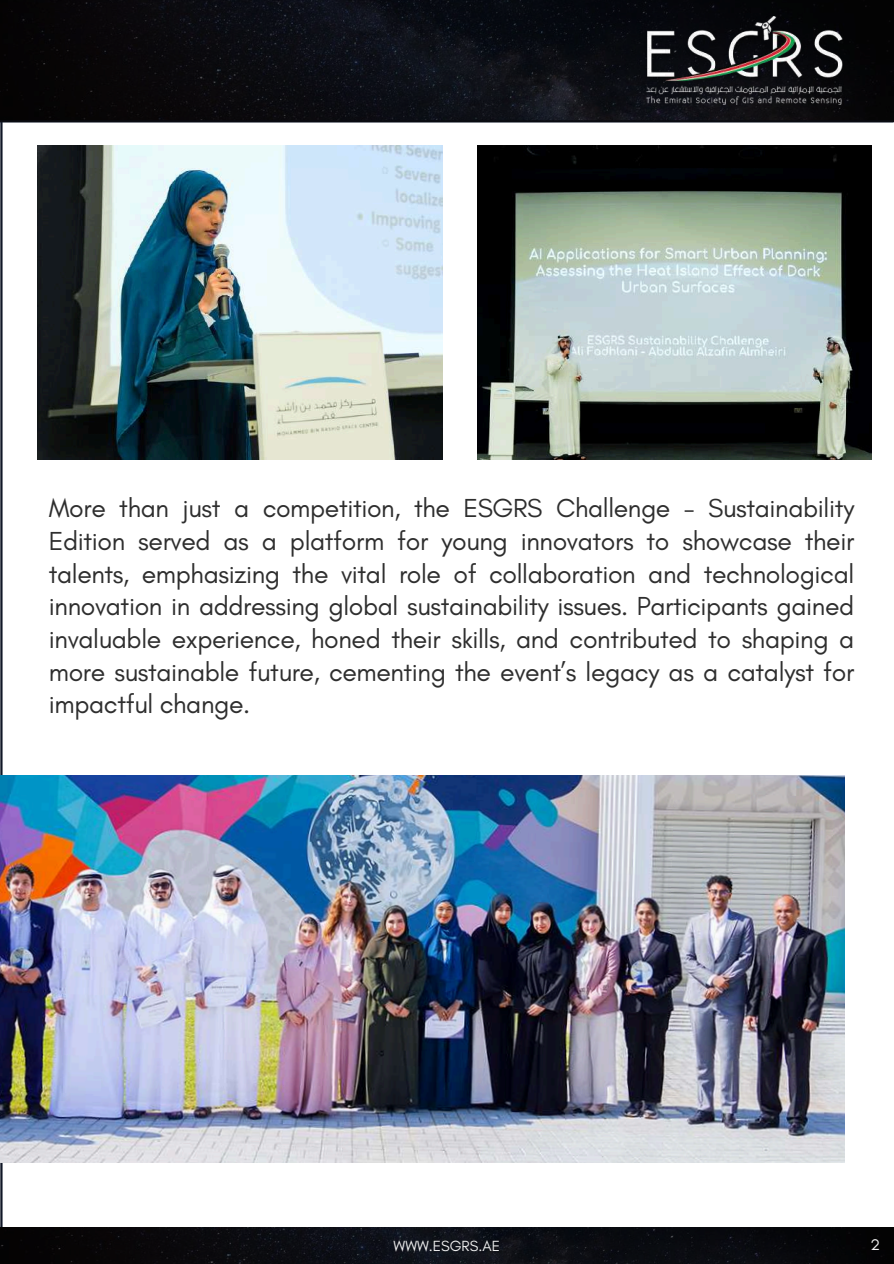
<style>
.page{position:relative;width:894px;height:1264px;background:#fff}
.page>*{position:absolute;margin:0;border:0;box-sizing:border-box;transform-origin:0 0}
.t1{font:26.55px/32.7px "Glacial Indifference";letter-spacing:-.015em;color:#2e2e2e;text-align:justify}
.t2{font:15.75px "Glacial Indifference";color:#f1f1f1}
.t3{font:15px "Glacial Indifference";color:#f1f1f1}
</style>
<div class="page">
<hr style="left:0;top:121px;width:3px;height:1105px;background:#101727">
<hr style="left:0;top:120px;width:893px;height:2px;background:#101727">
<svg style="left:0;top:0;width:893px;height:121px;fill:#0a0b10"></svg>
<img style="left:642px;top:16px;width:201px;height:89px">
<svg style="left:0;top:1226px;width:893px;height:37px;fill:#0a0b0f"></svg>
<img style="left:37px;top:145px;width:405px;height:314px">
<img style="left:477px;top:145px;width:394px;height:314px">
<img style="left:0;top:775px;width:844px;height:387px">
<p class="t1" style="left:49px;top:492px;width:806px">More than just a competition, the ESGRS Challenge - Sustainability Edition served as a platform for young innovators to showcase their talents, emphasizing the vital role of collaboration and technological innovation in addressing global sustainability issues. Participants gained invaluable experience, honed their skills, and contributed to shaping a more sustainable future, cementing the event’s legacy as a catalyst for impactful change.</p>
<p class="t3" style="left:393px;top:1236px;width:108px">WWW.ESGRS.AE</p>
<p class="t2" style="left:870px;top:1234px;width:11px">2</p>
</div>
